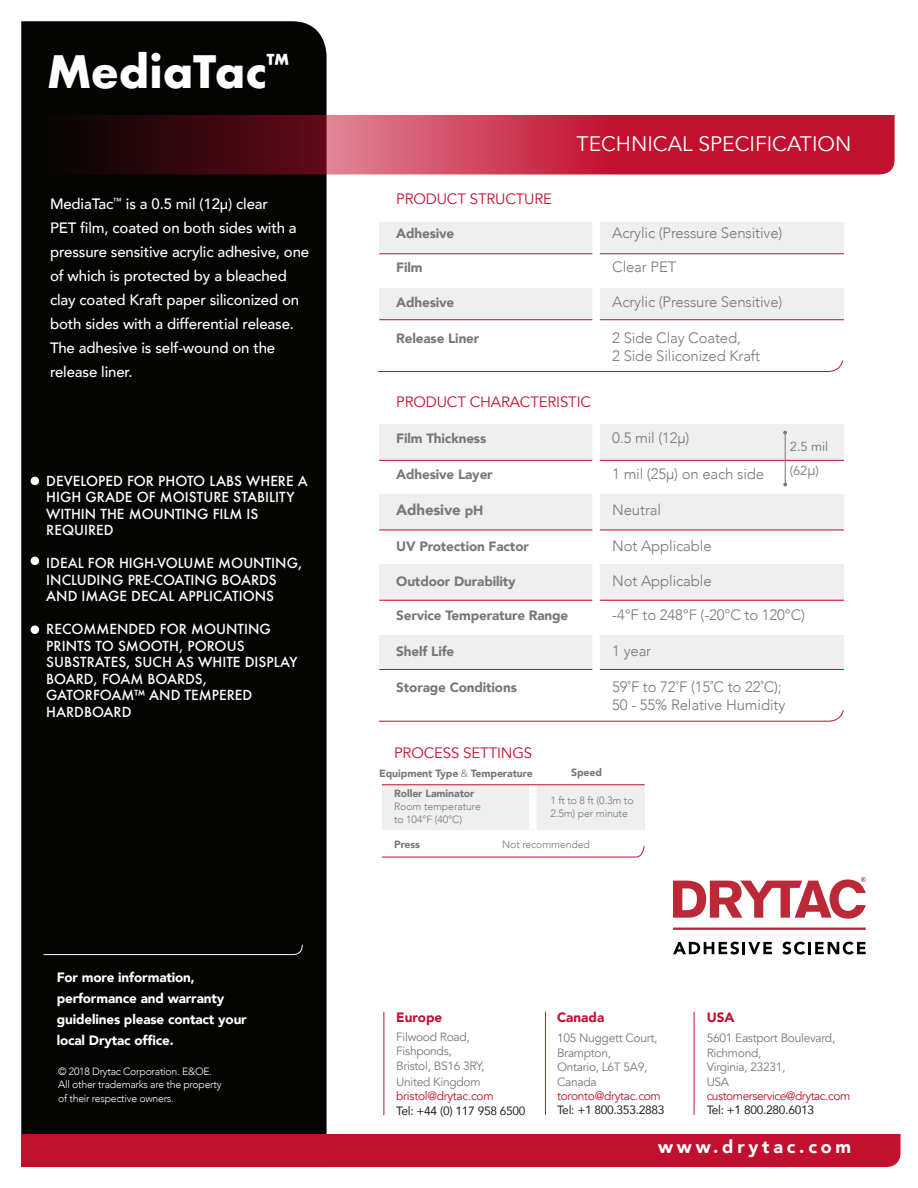
<style>
.page{position:relative;width:918px;height:1188px;background:#fff}
.page>*{position:absolute;margin:0;border:0;box-sizing:border-box;transform-origin:0 0}
.t1{font:700 43.5px "Futura";color:#fff}
.t2{font:700 25.35px "Futura";color:#fff}
.t3{font:21px "Avenir";color:#fff}
.t4{font:900 18px "Avenir";letter-spacing:.21em;color:#fff}
.t5{font:300 15px "Avenir";letter-spacing:-.01em;color:#76787b}
.t6{font:500 15px/24px "Avenir";letter-spacing:-.01em;color:#fff}
.t7{font:15px "Avenir";letter-spacing:-.01em;color:#c3102f}
.t8{font:900 15px "Avenir";letter-spacing:-.01em;color:#76787b}
.t9{font:500 13.5px/16.5px "Futura";color:#fff}
.t10{font:900 13.5px "Avenir";letter-spacing:-.01em;color:#76787b}
.t11{font:900 13.5px/21px "Avenir";letter-spacing:-.01em;color:#fff}
.t12{font:900 13.5px "Avenir";color:#c3102f}
.t13{font:13.05px "Avenir";color:#76787b}
.t14{font:12px "Avenir";letter-spacing:-.025em;color:#76787b}
.t15{font:12px "Avenir";letter-spacing:-.025em;color:#c3102f}
.t16{font:12px "Avenir";letter-spacing:-.025em;color:#231f20}
.t17{font:300 10.5px/12.6px "Avenir";letter-spacing:-.01em;color:#76787b}
.t18{font:300 10.5px/13.5px "Avenir";letter-spacing:-.025em;color:#fff}
.t19{font:900 10.5px "Avenir";letter-spacing:-.01em;color:#76787b}
.s1{font-size:13.5px}
.s2{font-weight:300;font-size:15px}
.s3{font-weight:300}
.s4{font-weight:900}
</style>
<div class="page">
<div style="left:379px;top:564px;width:465px;height:37px;background:#efeff0"></div>
<hr style="left:379px;top:600px;width:465px;height:1px;background:#c3102f">
<div style="left:379px;top:288px;width:465px;height:32px;background:#efeff0"></div>
<hr style="left:379px;top:319px;width:465px;height:1px;background:#c3102f">
<div style="left:21px;top:21px;width:306px;height:1113px;background:#040503"></div>
<div style="left:21px;top:1134px;width:880px;height:33px;background:#c3102f"></div>
<svg style="left:44px;top:115px;width:851px;height:60px;background:#982236"></svg>
<svg style="left:43px;top:944px;width:261px;height:11px;background:#191a18"></svg>
<hr style="left:384px;top:1012px;width:1px;height:103px;background:#c3102f">
<hr style="left:545px;top:1012px;width:1px;height:103px;background:#c3102f">
<hr style="left:694px;top:1012px;width:1px;height:103px;background:#c3102f">
<svg style="left:673px;top:877px;width:193px;height:42px"></svg>
<svg style="left:673px;top:942px;width:99px;height:13px"></svg>
<svg style="left:782px;top:942px;width:84px;height:13px"></svg>
<hr style="left:673px;top:928px;width:193px;height:2px;background:#bb2938">
<div style="left:379px;top:222px;width:465px;height:32px;background:#efeff0"></div>
<hr style="left:379px;top:253px;width:465px;height:1px;background:#c3102f">
<div style="left:379px;top:635px;width:465px;height:33px;background:#efeff0"></div>
<div style="left:379px;top:494px;width:465px;height:36px;background:#efeff0"></div>
<div style="left:379px;top:424px;width:465px;height:36px;background:#efeff0"></div>
<hr style="left:379px;top:460px;width:465px;height:1px;background:#c3102f">
<hr style="left:379px;top:530px;width:465px;height:1px;background:#c3102f">
<hr style="left:379px;top:669px;width:465px;height:1px;background:#c3102f">
<div style="left:592px;top:217px;width:8px;height:135px;background:#fff"></div>
<svg style="left:378px;top:360px;width:465px;height:12px"></svg>
<hr style="left:785px;top:431px;width:1px;height:53px;background:#76787b">
<div style="left:592px;top:402px;width:8px;height:287px;background:#fff"></div>
<svg style="left:379px;top:710px;width:465px;height:12px"></svg>
<div style="left:382px;top:785px;width:263px;height:45px;background:#efeff0"></div>
<svg style="left:381px;top:846px;width:264px;height:12px"></svg>
<div style="left:529px;top:785px;width:8px;height:45px;background:#fff"></div>
<hr style="left:382px;top:784px;width:263px;height:1px;background:#c3102f">
<div style="left:31px;top:477px;width:8px;height:8px;background:#fff;border-radius:50%"></div>
<div style="left:31px;top:557px;width:8px;height:8px;background:#fff;border-radius:50%"></div>
<div style="left:31px;top:625px;width:8px;height:9px;background:#fff;border-radius:50%"></div>
<p class="t1" style="left:47px;top:40px;width:221px">MediaTac</p>
<p class="t2" style="left:267px;top:45px;width:24px">™</p>
<p class="t3" style="left:577px;top:131px;width:276px">TECHNICAL SPECIFICATION</p>
<p class="t6" style="left:50px;top:191px;width:261px">MediaTac<sup>™</sup> is a 0.5 mil (12μ) clear<br>PET film, coated on both sides with a pressure sensitive acrylic adhesive, one of which is protected by a bleached clay coated Kraft paper siliconized on both sides with a differential release.<br>The adhesive is self-wound on the release liner.</p>
<p class="t7" style="left:396px;top:190px;width:157px">PRODUCT STRUCTURE</p>
<p class="t10" style="left:396px;top:222px;width:60px">Adhesive</p>
<p class="t5" style="left:612px;top:224px;width:172px">Acrylic (Pressure Sensitive)</p>
<p class="t10" style="left:396px;top:256px;width:28px">Film</p>
<p class="t5" style="left:612px;top:258px;width:66px">Clear PET</p>
<p class="t10" style="left:396px;top:290px;width:60px">Adhesive</p>
<p class="t5" style="left:612px;top:293px;width:172px">Acrylic (Pressure Sensitive)</p>
<p class="t10" style="left:396px;top:326px;width:85px">Release Liner</p>
<p class="t5" style="left:612px;top:329px;width:130px">2 Side Clay Coated,</p>
<p class="t5" style="left:612px;top:347px;width:149px">2 Side Siliconized Kraft</p>
<p class="t7" style="left:396px;top:393px;width:196px">PRODUCT CHARACTERISTIC</p>
<p class="t10" style="left:396px;top:427px;width:92px">Film Thickness</p>
<p class="t5" style="left:612px;top:429px;width:79px">0.5 mil (12μ)</p>
<p class="t10" style="left:396px;top:463px;width:98px">Adhesive Layer</p>
<p class="t5" style="left:612px;top:465px;width:153px">1 mil (25μ) on each side</p>
<p class="t8" style="left:396px;top:497px;width:89px">Adhesive <span class="s1">pH</span></p>
<p class="t5" style="left:612px;top:501px;width:50px">Neutral</p>
<p class="t10" style="left:396px;top:535px;width:134px">UV Protection Factor</p>
<p class="t5" style="left:612px;top:537px;width:101px">Not Applicable</p>
<p class="t10" style="left:396px;top:569px;width:121px">Outdoor Durability</p>
<p class="t5" style="left:612px;top:572px;width:101px">Not Applicable</p>
<p class="t10" style="left:396px;top:604px;width:174px">Service Temperature Range</p>
<p class="t5" style="left:612px;top:606px;width:194px">-4°F to 248°F (-20°C to 120°C)</p>
<p class="t10" style="left:396px;top:640px;width:60px">Shelf Life</p>
<p class="t5" style="left:612px;top:642px;width:41px">1 year</p>
<p class="t10" style="left:396px;top:676px;width:122px">Storage Conditions</p>
<p class="t5" style="left:612px;top:678px;width:171px">59˚F to 72˚F (15˚C to 22˚C);</p>
<p class="t5" style="left:612px;top:696px;width:175px">50 - 55% Relative Humidity</p>
<p class="t13" style="left:790px;top:438px;width:40px">2.5 mil</p>
<p class="t13" style="left:790px;top:462px;width:31px">(62<span class="s2">μ</span>)</p>
<p class="t9" style="left:46px;top:472px;width:263px">DEVELOPED FOR PHOTO LABS WHERE A<br>HIGH GRADE OF MOISTURE STABILITY<br>WITHIN THE MOUNTING FILM IS<br>REQUIRED</p>
<p class="t9" style="left:46px;top:555px;width:257px">IDEAL FOR HIGH-VOLUME MOUNTING,<br>INCLUDING PRE-COATING BOARDS<br>AND IMAGE DECAL APPLICATIONS</p>
<p class="t9" style="left:46px;top:621px;width:253px">RECOMMENDED FOR MOUNTING<br>PRINTS TO SMOOTH, POROUS<br>SUBSTRATES, SUCH AS WHITE DISPLAY<br>BOARD, FOAM BOARDS,</p>
<p class="t9" style="left:46px;top:687px;width:207px">GATORFOAM™ AND TEMPERED<br>HARDBOARD</p>
<p class="t7" style="left:394px;top:744px;width:140px">PROCESS SETTINGS</p>
<p class="t19" style="left:379px;top:764px;width:155px">Equipment Type <span class="s3">&amp;</span> Temperature</p>
<p class="t19" style="left:571px;top:764px;width:32px">Speed</p>
<p class="t11" style="left:57px;top:967px;width:192px">For more information, performance and warranty guidelines please contact your local Drytac office.</p>
<p class="t18" style="left:58px;top:1064px;width:165px">© 2018 Drytac Corporation. E&amp;OE.<br>All other trademarks are the property of their respective owners.</p>
<p class="t17" style="left:394px;top:787px;width:88px"><span class="s4">Roller Laminator<br></span>Room temperature to 104°F (40°C)</p>
<p class="t19" style="left:394px;top:835px;width:28px">Press</p>
<p class="t17" style="left:502px;top:838px;width:89px">Not recommended</p>
<p class="t17" style="left:550px;top:794px;width:85px">1 ft to 8 ft (0.3m to<br>2.5m) per minute</p>
<p class="t12" style="left:396px;top:1006px;width:47px">Europe</p>
<p class="t14" style="left:396px;top:1030px;width:75px">Filwood Road,</p>
<p class="t14" style="left:396px;top:1044px;width:57px">Fishponds,</p>
<p class="t14" style="left:396px;top:1058px;width:90px">Bristol, BS16 3RY,</p>
<p class="t14" style="left:396px;top:1075px;width:86px">United Kingdom</p>
<p class="t15" style="left:396px;top:1089px;width:99px">bristol@drytac.com</p>
<p class="t16" style="left:396px;top:1101px;width:131px">Tel: +44 (0) 117 958 6500</p>
<p class="t12" style="left:557px;top:1006px;width:49px">Canada</p>
<p class="t14" style="left:557px;top:1031px;width:102px">105 Nuggett Court,</p>
<p class="t14" style="left:557px;top:1046px;width:56px">Brampton,</p>
<p class="t14" style="left:557px;top:1060px;width:92px">Ontario, L6T 5A9,</p>
<p class="t14" style="left:557px;top:1074px;width:41px">Canada</p>
<p class="t15" style="left:557px;top:1089px;width:105px">toronto@drytac.com</p>
<p class="t16" style="left:557px;top:1101px;width:109px">Tel: +1 800.353.2883</p>
<p class="t12" style="left:707px;top:1006px;width:29px">USA</p>
<p class="t14" style="left:707px;top:1031px;width:130px">5601 Eastport Boulevard,</p>
<p class="t14" style="left:707px;top:1046px;width:56px">Richmond,</p>
<p class="t14" style="left:707px;top:1060px;width:80px">Virginia, 23231,</p>
<p class="t14" style="left:707px;top:1074px;width:24px">USA</p>
<p class="t15" style="left:707px;top:1089px;width:145px">customerservice@drytac.com</p>
<p class="t16" style="left:707px;top:1101px;width:109px">Tel: +1 800.280.6013</p>
<p class="t4" style="left:658px;top:1132px;width:195px">www.drytac.com</p>
</div>
